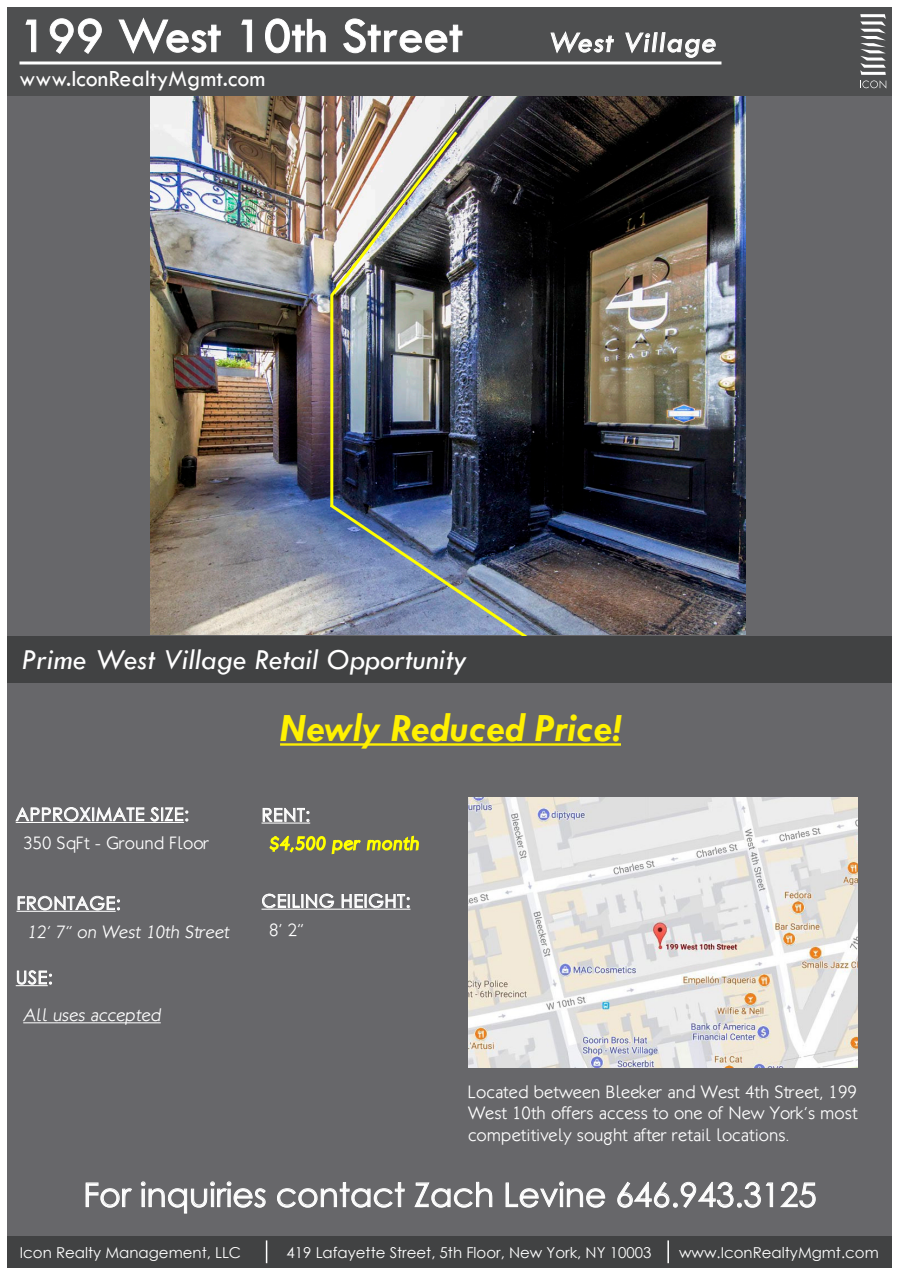
<style>
.page{position:relative;width:900px;height:1275px;background:#fff}
.page>*{position:absolute;margin:0;border:0;box-sizing:border-box;transform-origin:0 0}
.t1{font:51px "Tw Cen";color:#fff}
.t2{font:italic 700 40.5px "Tw Cen";color:#fff101}
.t3{font:33px "Century Gothic";color:#fff}
.t4{font:italic 30px "Tw Cen";color:#fff}
.t5{font:30px "Tw Cen";color:#fff}
.t6{font:24px "Tw Cen";color:#fff}
.t7{font:300 18px/21.6px "Klill";color:#fff;text-align:justify}
.t8{font:18px "Century Gothic";letter-spacing:.03em;color:#fff}
.t9{font:15px "Century Gothic";color:#fff}
</style>
<div class="page">
<div style="left:8px;top:8px;width:884px;height:1260px;background:#67676a"></div>
<hr style="left:16px;top:822px;width:168px;height:1px;background:#fff">
<svg style="left:16px;top:807px;width:128px;height:14px"></svg>
<svg style="left:150px;top:807px;width:38px;height:14px"></svg>
<hr style="left:23px;top:1022px;width:138px;height:1px;background:#fff">
<div style="left:8px;top:8px;width:884px;height:88px;background:#4e4f50"></div>
<svg style="left:25px;top:19px;width:12px;height:33px"></svg>
<svg style="left:49px;top:18px;width:53px;height:36px"></svg>
<svg style="left:118px;top:18px;width:103px;height:35px"></svg>
<svg style="left:241px;top:19px;width:11px;height:33px"></svg>
<svg style="left:265px;top:18px;width:61px;height:36px"></svg>
<svg style="left:343px;top:18px;width:120px;height:36px"></svg>
<svg style="left:550px;top:32px;width:64px;height:21px"></svg>
<svg style="left:625px;top:32px;width:91px;height:26px"></svg>
<div style="left:8px;top:1236px;width:884px;height:32px;background:#414243"></div>
<svg style="left:266px;top:1240px;width:1px;height:23px"></svg>
<hr style="left:667px;top:1240px;width:2px;height:23px;background:#fff">
<svg style="left:860px;top:14px;width:26px;height:75px"></svg>
<hr style="left:20px;top:62px;width:702px;height:2px;background:#fff">
<hr style="left:16px;top:985px;width:32px;height:1px;background:#fff">
<svg style="left:17px;top:970px;width:35px;height:15px"></svg>
<hr style="left:16px;top:911px;width:100px;height:1px;background:#fff">
<svg style="left:18px;top:896px;width:102px;height:14px"></svg>
<hr style="left:262px;top:823px;width:48px;height:1px;background:#fff">
<svg style="left:263px;top:808px;width:156px;height:47px"></svg>
<hr style="left:262px;top:909px;width:148px;height:1px;background:#fff">
<svg style="left:262px;top:894px;width:72px;height:14px"></svg>
<svg style="left:342px;top:894px;width:68px;height:14px"></svg>
<svg style="left:85px;top:1182px;width:47px;height:26px"></svg>
<svg style="left:141px;top:1181px;width:125px;height:33px"></svg>
<svg style="left:277px;top:1182px;width:128px;height:26px"></svg>
<svg style="left:414px;top:1182px;width:79px;height:26px"></svg>
<svg style="left:505px;top:1181px;width:100px;height:27px"></svg>
<svg style="left:617px;top:1182px;width:156px;height:26px"></svg>
<svg style="left:780px;top:1182px;width:36px;height:26px"></svg>
<img style="left:150px;top:96px;width:596px;height:538px">
<img style="left:327px;top:128px;width:134px;height:172px">
<hr style="left:330px;top:295px;width:3px;height:212px;background:#ff0">
<img style="left:327px;top:501px;width:239px;height:135px">
<div style="left:8px;top:636px;width:884px;height:46px;background:#414243"></div>
<img style="left:468px;top:798px;width:390px;height:269px">
<hr style="left:280px;top:743px;width:341px;height:3px;background:#fff101">
<p class="t1" style="left:20px;top:5px;width:445px">199 West 10th Street</p>
<p class="t6" style="left:20px;top:64px;width:247px">www.IconRealtyMgmt.com</p>
<p class="t5" style="left:548px;top:24px;width:173px">West Village</p>
<p class="t4" style="left:22px;top:642px;width:446px">Prime West Village Retail Opportunity</p>
<p class="t2" style="left:280px;top:704px;width:342px">Newly Reduced Price!</p>
<p class="t8" style="left:16px;top:802px;width:175px">APPROXIMATE SIZE:</p>
<p class="t7" style="left:23px;top:833px;width:188px">350 SqFt - Ground Floor</p>
<p class="t8" style="left:16px;top:890px;width:106px">FRONTAGE:</p>
<p class="t7" style="left:27px;top:921px;width:206px">12’ 7” on West 10th Street</p>
<p class="t8" style="left:16px;top:965px;width:39px">USE:</p>
<p class="t7" style="left:23px;top:1004px;width:142px">All uses accepted</p>
<p class="t8" style="left:262px;top:802px;width:50px">RENT:</p>
<p class="t8" style="left:262px;top:888px;width:150px">CEILING HEIGHT:</p>
<p class="t7" style="left:269px;top:919px;width:36px">8’ 2”</p>
<p class="t7" style="left:468px;top:1081px;width:391px">Located between Bleeker and West 4th Street, 199<br>West 10th offers access to one of New York’s most competitively sought after retail locations.</p>
<p class="t3" style="left:83px;top:1172px;width:735px">For inquiries contact Zach Levine 646.943.3125</p>
<p class="t9" style="left:20px;top:1242px;width:223px">Icon Realty Management, LLC</p>
<p class="t9" style="left:287px;top:1242px;width:366px">419 Lafayette Street, 5th Floor, New York, NY 10003</p>
<p class="t9" style="left:679px;top:1242px;width:201px">www.IconRealtyMgmt.com</p>
</div>
